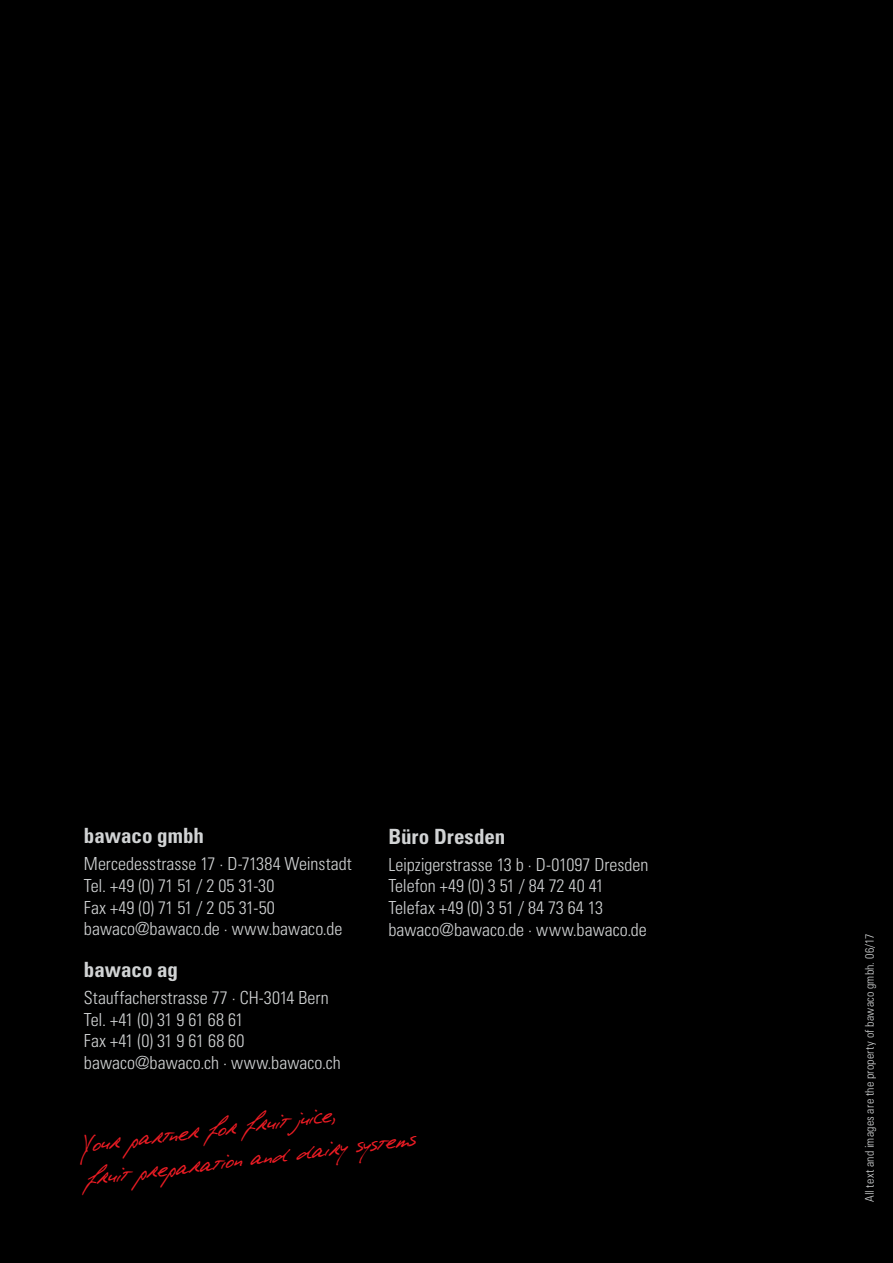
<style>
.page{position:relative;width:893px;height:1263px;background:#000}
.page>*{position:absolute;margin:0;border:0;box-sizing:border-box;transform-origin:0 0}
.t1{font:italic 27.9px/33.5px "Phont Phreak's Handwriting";color:#ed1c24}
.t2{font:700 condensed 21px "Univers";color:#d1d3d4}
.t3{font:300 condensed 18px/21.6px "Univers";color:#d1d3d4}
.t4{font:300 condensed 12px "Univers";letter-spacing:.015em;color:#d1d3d4}
</style>
<div class="page">
<p class="t2" style="left:84px;top:823px;width:122px">bawaco gmbh</p>
<p class="t3" style="left:84px;top:853px;width:269px">Mercedesstrasse 17 · D-71384 Weinstadt<br>Tel. +49 (0) 71 51 / 2 05 31-30<br>Fax +49 (0) 71 51 / 2 05 31-50 bawaco@bawaco.de · www.bawaco.de</p>
<p class="t2" style="left:84px;top:957px;width:96px">bawaco ag</p>
<p class="t3" style="left:84px;top:987px;width:258px">Stauffacherstrasse 77 · CH-3014 Bern<br>Tel. +41 (0) 31 9 61 68 61<br>Fax +41 (0) 31 9 61 68 60 bawaco@bawaco.ch · www.bawaco.ch</p>
<p class="t2" style="left:388px;top:823px;width:119px">Büro Dresden</p>
<p class="t3" style="left:388px;top:853px;width:262px">Leipzigerstrasse 13 b · D-01097 Dresden Telefon +49 (0) 3 51 / 84 72 40 41<br>Telefax +49 (0) 3 51 / 84 73 64 13 bawaco@bawaco.de · www.bawaco.de</p>
<h1 class="t1" style="left:80px;top:1126px;width:333px;rotate:-7deg">Your partner for fruit juice,<br>fruit preparation and dairy systems</h1>
<p class="t4" style="left:862px;top:1202px;width:270px;rotate:-90deg">All text and images are the property of bawaco gmbh. 06/17</p>
</div>
